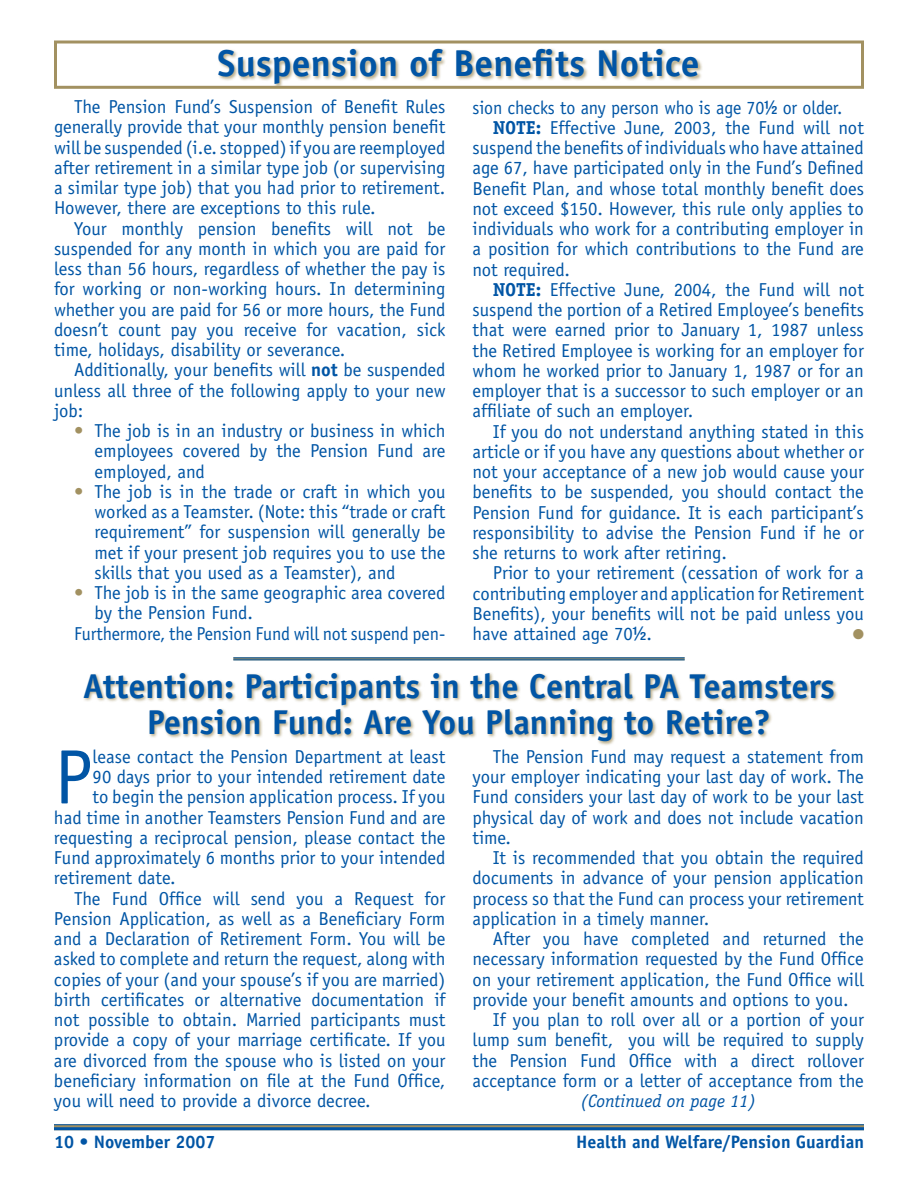
<style>
.page{position:relative;width:918px;height:1188px;background:#fff}
.page>*{position:absolute;margin:0;border:0;box-sizing:border-box;transform-origin:0 0}
.t1{font:77.25px "Officina Sans";color:#0155a5}
.t2{font:700 37.5px "Officina Sans";color:#0155a5}
.t3{font:700 34.5px/36px "Officina Sans";color:#0155a5;text-align:center}
.t4{font:18.75px/20.2px "Officina Sans";color:#0155a5;text-align:justify}
.t5{font:18.75px "Officina Sans";color:#0155a5;scale:.96 1}
.t6{font:700 18px "Officina Sans";color:#0155a5}
.t7{font:italic 18px "Officina Serif";color:#0155a5}
.t8{font:14.25px "Zapf Dingbats ITC";color:#a29161}
.s1{font-weight:700}
.s2{color:#a29161}
.s3{font-family:"Helvetica Neue";font-weight:500;font-stretch:condensed}
.s4{font-family:"Officina Serif";font-weight:700}
</style>
<div class="page">
<svg style="left:54px;top:1125px;width:810px;height:2px;background:#8e8969"></svg>
<hr style="left:54px;top:1124px;width:810px;height:1px;background:#0155a5">
<hr style="left:54px;top:1127px;width:810px;height:3px;background:#0155a5">
<div style="left:54px;top:40px;width:810px;height:49px;border:3px solid #a29161"></div>
<div style="left:217px;top:47px;width:701px;height:57px;background:#a29161;opacity:.75"></div>
<div style="left:83px;top:672px;width:831px;height:101px;background:#a29161;opacity:.75"></div>
<hr style="left:233px;top:657px;width:452px;height:3px;background:#a29161">
<hr style="left:233px;top:657px;width:452px;height:1px;background:#0155a5">
<hr style="left:233px;top:659px;width:452px;height:1px;background:#0155a5">
<h2 class="t2" style="left:218px;top:40px;width:483px">Suspension of Benefits Notice</h2>
<p class="t4" style="left:54px;top:97px;width:393px;text-indent:20px">The Pension Fund’s Suspension of Benefit Rules generally provide that your monthly pension benefit will be suspended (i.e. stopped) if you are reemployed after retirement in a similar type job (or supervising a similar type job) that you had prior to retirement.<br>However, there are exceptions to this rule.</p>
<p class="t4" style="left:54px;top:218px;width:393px;text-indent:20px">Your monthly pension benefits will not be suspended for any month in which you are paid for less than 56 hours, regardless of whether the pay is for working or non-working hours. In determining whether you are paid for 56 or more hours, the Fund doesn’t count pay you receive for vacation, sick time, holidays, disability or severance.</p>
<p class="t4" style="left:54px;top:360px;width:393px;text-indent:20px">Additionally, your benefits will <span class="s1">not</span> be suspended unless all three of the following apply to your new job:</p>
<p class="t4" style="left:94px;top:421px;width:352px;text-indent:-20px"><span class="s2">•</span> The job is in an industry or business in which employees covered by the Pension Fund are employed, and</p>
<p class="t4" style="left:94px;top:481px;width:353px;text-indent:-20px"><span class="s2">•</span> The job is in the trade or craft in which you worked as a Teamster. (Note: this “trade or craft requirement” for suspension will generally be met if your present job requires you to use the skills that you used as a Teamster), and</p>
<p class="t4" style="left:74px;top:583px;width:373px"><span class="s2">•</span> The job is in the same geographic area covered</p>
<p class="t4" style="left:94px;top:603px;width:160px">by the Pension Fund.</p>
<p class="t5" style="left:74px;top:622px;width:388px">Furthermore, the Pension Fund will not suspend pen-</p>
<p class="t5" style="left:472px;top:96px;width:387px">sion checks to any person who is age 70<span class="s3">½</span> or older.</p>
<p class="t4" style="left:493px;top:118px;width:373px"><span class="s4">NOTE:</span> Effective June, 2003, the Fund will not</p>
<p class="t4" style="left:472px;top:138px;width:393px">suspend the benefits of individuals who have attained</p>
<p class="t4" style="left:472px;top:158px;width:393px">age 67, have participated only in the Fund’s Defined</p>
<p class="t4" style="left:472px;top:178px;width:393px">Benefit Plan, and whose total monthly benefit does</p>
<p class="t4" style="left:472px;top:199px;width:393px">not exceed $150. However, this rule only applies to</p>
<p class="t4" style="left:472px;top:219px;width:393px">individuals who work for a contributing employer in</p>
<p class="t4" style="left:472px;top:239px;width:393px">a position for which contributions to the Fund are</p>
<p class="t4" style="left:472px;top:259px;width:99px">not required.</p>
<p class="t4" style="left:493px;top:280px;width:373px"><span class="s4">NOTE:</span> Effective June, 2004, the Fund will not</p>
<p class="t4" style="left:472px;top:300px;width:393px">suspend the portion of a Retired Employee’s benefits</p>
<p class="t4" style="left:472px;top:320px;width:393px">that were earned prior to January 1, 1987 unless</p>
<p class="t4" style="left:472px;top:340px;width:393px">the Retired Employee is working for an employer for</p>
<p class="t4" style="left:472px;top:361px;width:393px">whom he worked prior to January 1, 1987 or for an</p>
<p class="t4" style="left:472px;top:381px;width:393px">employer that is a successor to such employer or an</p>
<p class="t4" style="left:472px;top:401px;width:222px">affiliate of such an employer.</p>
<p class="t4" style="left:493px;top:421px;width:373px">If you do not understand anything stated in this</p>
<p class="t4" style="left:472px;top:442px;width:393px">article or if you have any questions about whether or</p>
<p class="t4" style="left:472px;top:462px;width:393px">not your acceptance of a new job would cause your</p>
<p class="t4" style="left:472px;top:482px;width:393px">benefits to be suspended, you should contact the</p>
<p class="t4" style="left:472px;top:502px;width:393px">Pension Fund for guidance. It is each participant’s</p>
<p class="t4" style="left:472px;top:523px;width:393px">responsibility to advise the Pension Fund if he or</p>
<p class="t4" style="left:472px;top:543px;width:256px">she returns to work after retiring.</p>
<p class="t4" style="left:493px;top:563px;width:373px">Prior to your retirement (cessation of work for a</p>
<p class="t4" style="left:472px;top:583px;width:393px">contributing employer and application for Retirement</p>
<p class="t4" style="left:472px;top:604px;width:393px">Benefits), your benefits will not be paid unless you</p>
<p class="t4" style="left:472px;top:624px;width:181px">have attained age 70<span class="s3">½</span>.</p>
<p class="t8" style="left:853px;top:627px;width:13px">●</p>
<h3 class="t3" style="left:83px;top:668px;width:753px">Attention: Participants in the Central PA Teamsters<br>Pension Fund: Are You Planning to Retire?</h3>
<h1 class="t1" style="left:54px;top:732px;width:40px">P</h1>
<p class="t4" style="left:93px;top:746px;width:354px">lease contact the Pension Department at least</p>
<p class="t4" style="left:93px;top:767px;width:354px">90 days prior to your intended retirement date</p>
<p class="t4" style="left:93px;top:787px;width:354px">to begin the pension application process. If you</p>
<p class="t4" style="left:54px;top:807px;width:393px">had time in another Teamsters Pension Fund and are</p>
<p class="t4" style="left:54px;top:827px;width:393px">requesting a reciprocal pension, please contact the</p>
<p class="t4" style="left:54px;top:848px;width:393px">Fund approximately 6 months prior to your intended</p>
<p class="t4" style="left:54px;top:868px;width:123px">retirement date.</p>
<p class="t4" style="left:74px;top:888px;width:373px">The Fund Office will send you a Request for</p>
<p class="t4" style="left:54px;top:908px;width:393px">Pension Application, as well as a Beneficiary Form</p>
<p class="t4" style="left:54px;top:929px;width:393px">and a Declaration of Retirement Form. You will be</p>
<p class="t4" style="left:54px;top:949px;width:393px">asked to complete and return the request, along with</p>
<p class="t4" style="left:54px;top:969px;width:393px">copies of your (and your spouse’s if you are married)</p>
<p class="t4" style="left:54px;top:989px;width:393px">birth certificates or alternative documentation if</p>
<p class="t4" style="left:54px;top:1010px;width:393px">not possible to obtain. Married participants must</p>
<p class="t4" style="left:54px;top:1030px;width:393px">provide a copy of your marriage certificate. If you</p>
<p class="t4" style="left:54px;top:1050px;width:393px">are divorced from the spouse who is listed on your</p>
<p class="t4" style="left:54px;top:1070px;width:393px">beneficiary information on file at the Fund Office,</p>
<p class="t4" style="left:54px;top:1091px;width:318px">you will need to provide a divorce decree.</p>
<p class="t4" style="left:472px;top:746px;width:393px;text-indent:20px">The Pension Fund may request a statement from your employer indicating your last day of work. The Fund considers your last day of work to be your last physical day of work and does not include vacation time.</p>
<p class="t4" style="left:472px;top:848px;width:393px;text-indent:20px">It is recommended that you obtain the required documents in advance of your pension application process so that the Fund can process your retirement application in a timely manner.</p>
<p class="t4" style="left:493px;top:929px;width:373px">After you have completed and returned the</p>
<p class="t4" style="left:472px;top:949px;width:393px">necessary information requested by the Fund Office</p>
<p class="t4" style="left:472px;top:969px;width:393px">on your retirement application, the Fund Office will</p>
<p class="t4" style="left:472px;top:989px;width:378px">provide your benefit amounts and options to you.</p>
<p class="t4" style="left:493px;top:1010px;width:373px">If you plan to roll over all or a portion of your</p>
<p class="t4" style="left:472px;top:1030px;width:393px">lump sum benefit, you will be required to supply</p>
<p class="t4" style="left:472px;top:1050px;width:393px">the Pension Fund Office with a direct rollover</p>
<p class="t4" style="left:472px;top:1070px;width:393px">acceptance form or a letter of acceptance from the</p>
<p class="t7" style="left:580px;top:1091px;width:177px">(Continued on page 11)</p>
<p class="t6" style="left:54px;top:1131px;width:163px">10 • November 2007</p>
<p class="t6" style="left:576px;top:1131px;width:289px">Health and Welfare/Pension Guardian</p>
</div>
